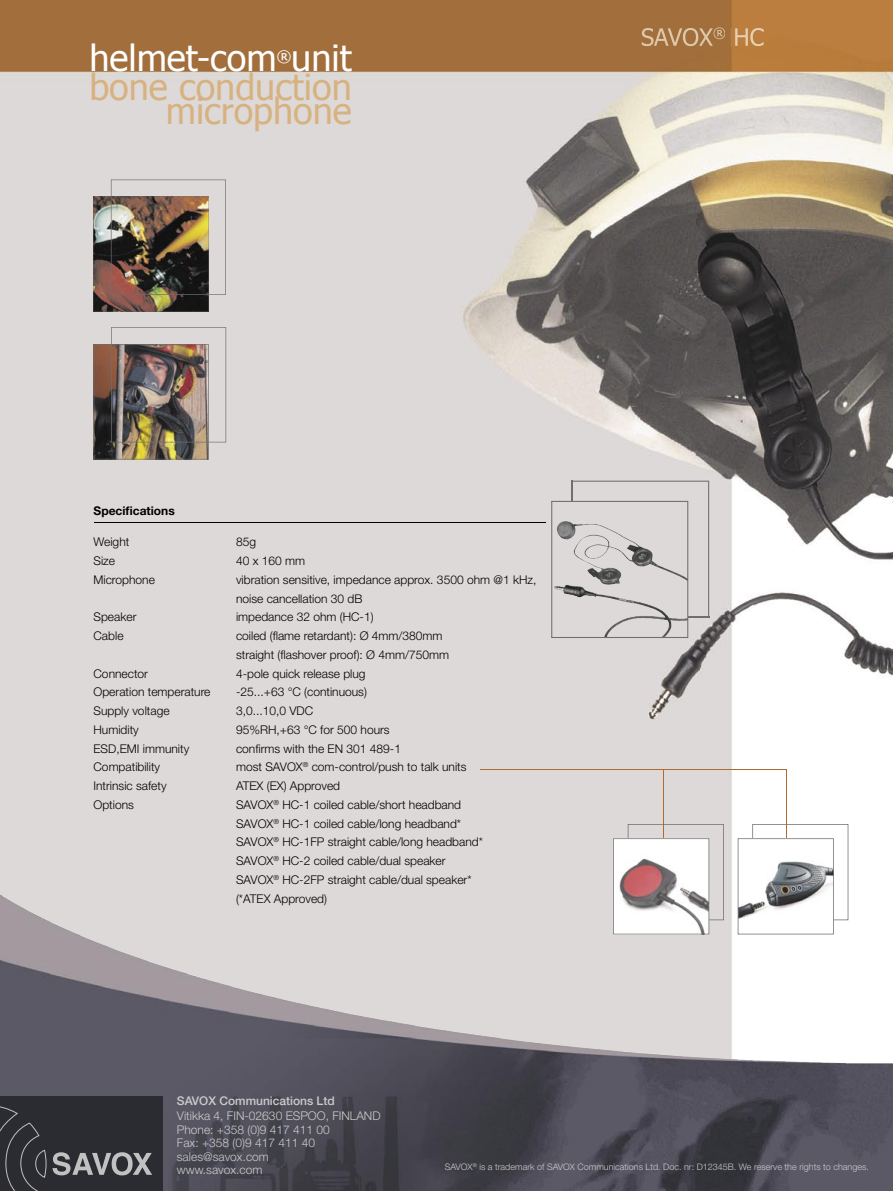
<style>
.page{position:relative;width:893px;height:1191px;background:#fff}
.page>*{position:absolute;margin:0;border:0;box-sizing:border-box;transform-origin:0 0}
.t1{font:36px "Tahoma";color:#d7b281}
.t2{font:36px "Tahoma";color:#fff}
.t3{font:15.75px "Tahoma";color:#fff}
.t4{font:300 12px/18.8px "Helvetica Neue";color:#000}
.t5{font:300 12px/13.5px "Helvetica Neue";color:#cbcbcc}
.t6{font:500 12px "Helvetica Neue";color:#cbcbcc}
.t7{font:700 12px "Helvetica Neue";color:#000}
.t8{font:300 9px "Helvetica Neue";color:#cbcbcc}
</style>
<div class="page">
<img style="left:0;top:0;width:893px;height:886px">
<hr style="left:95px;top:522px;width:451px;height:1px;background:#000">
<img style="left:0;top:886px;width:893px;height:305px">
<img style="left:642px;top:28px;width:71px;height:18px">
<svg style="left:713px;top:27px;width:12px;height:12px"></svg>
<img style="left:726px;top:28px;width:38px;height:18px">
<hr style="left:786px;top:769px;width:1px;height:76px;background:#b1692d">
<hr style="left:480px;top:769px;width:306px;height:1px;background:#b1692d">
<hr style="left:663px;top:769px;width:1px;height:76px;background:#b1692d">
<svg style="left:738px;top:824px;width:110px;height:110px"></svg>
<svg style="left:613px;top:824px;width:111px;height:110px"></svg>
<img style="left:94px;top:327px;width:132px;height:132px">
<img style="left:94px;top:179px;width:132px;height:132px">
<svg style="left:551px;top:480px;width:158px;height:158px;background:#cfcbca"></svg>
<hr style="left:688px;top:616px;width:21px;height:2px;background:#6f6f6f">
<div style="left:0;top:1096px;width:163px;height:95px;background:#2a2c31"></div>
<svg style="left:53px;top:1152px;width:99px;height:23px"></svg>
<svg style="left:0;top:1106px;width:47px;height:85px"></svg>
<h1 class="t2" style="left:89px;top:35px;width:264px">helmet-com unit</h1>
<h2 class="t3" style="left:277px;top:47px;width:16px">®</h2>
<h1 class="t1" style="left:89px;top:64px;width:264px">bone conduction</h1>
<h1 class="t1" style="left:166px;top:88px;width:187px">microphone</h1>
<p class="t7" style="left:94px;top:503px;width:83px">Specifications</p>
<p class="t4" style="left:94px;top:532px;width:37px">Weight</p>
<p class="t4" style="left:236px;top:532px;width:22px">85g</p>
<p class="t4" style="left:94px;top:551px;width:23px">Size</p>
<p class="t4" style="left:236px;top:551px;width:71px">40 x 160 mm</p>
<p class="t4" style="left:94px;top:570px;width:63px">Microphone</p>
<p class="t4" style="left:236px;top:570px;width:302px">vibration sensitive, impedance approx. 3500 ohm @1 kHz, noise cancellation 30 dB</p>
<p class="t4" style="left:94px;top:607px;width:44px">Speaker</p>
<p class="t4" style="left:236px;top:607px;width:139px">impedance 32 ohm (HC-1)</p>
<p class="t4" style="left:94px;top:626px;width:32px">Cable</p>
<p class="t4" style="left:236px;top:626px;width:215px">coiled (flame retardant): Ø 4mm/380mm straight (flashover proof): Ø 4mm/750mm</p>
<p class="t4" style="left:94px;top:663px;width:56px">Connector</p>
<p class="t4" style="left:236px;top:663px;width:131px">4-pole quick release plug</p>
<p class="t4" style="left:94px;top:682px;width:118px">Operation temperature</p>
<p class="t4" style="left:236px;top:682px;width:132px">-25...+63 °C (continuous)</p>
<p class="t4" style="left:94px;top:701px;width:78px">Supply voltage</p>
<p class="t4" style="left:236px;top:701px;width:79px">3,0...10,0 VDC</p>
<p class="t4" style="left:94px;top:720px;width:47px">Humidity</p>
<p class="t4" style="left:236px;top:720px;width:155px">95%RH,+63 °C for 500 hours</p>
<p class="t4" style="left:94px;top:738px;width:97px">ESD,EMI immunity</p>
<p class="t4" style="left:236px;top:738px;width:166px">confirms with the EN 301 489-1</p>
<p class="t4" style="left:94px;top:757px;width:68px">Compatibility</p>
<p class="t4" style="left:236px;top:757px;width:232px">most SAVOX<sup>®</sup> com-control/push to talk units</p>
<p class="t4" style="left:94px;top:776px;width:75px">Intrinsic safety</p>
<p class="t4" style="left:236px;top:776px;width:106px">ATEX (EX) Approved</p>
<p class="t4" style="left:94px;top:795px;width:42px">Options</p>
<p class="t4" style="left:236px;top:795px;width:248px">SAVOX<sup>®</sup> HC-1 coiled cable/short headband SAVOX<sup>®</sup> HC-1 coiled cable/long headband* SAVOX<sup>®</sup> HC-1FP straight cable/long headband* SAVOX<sup>®</sup> HC-2 coiled cable/dual speaker SAVOX<sup>®</sup> HC-2FP straight cable/dual speaker* (*ATEX Approved)</p>
<p class="t6" style="left:177px;top:1093px;width:159px">SAVOX Communications Ltd</p>
<p class="t5" style="left:177px;top:1108px;width:205px">Vitikka 4, FIN-02630 ESPOO, FINLAND<br>Phone: +358 (0)9 417 411 00<br>Fax: +358 (0)9 417 411 40 sales@savox.com<br>www.savox.com</p>
<p class="t8" style="left:445px;top:1161px;width:426px">SAVOX<sup>®</sup> is a trademark of SAVOX Communications Ltd. Doc. nr: D12345B. We reserve the rights to changes.</p>
</div>
